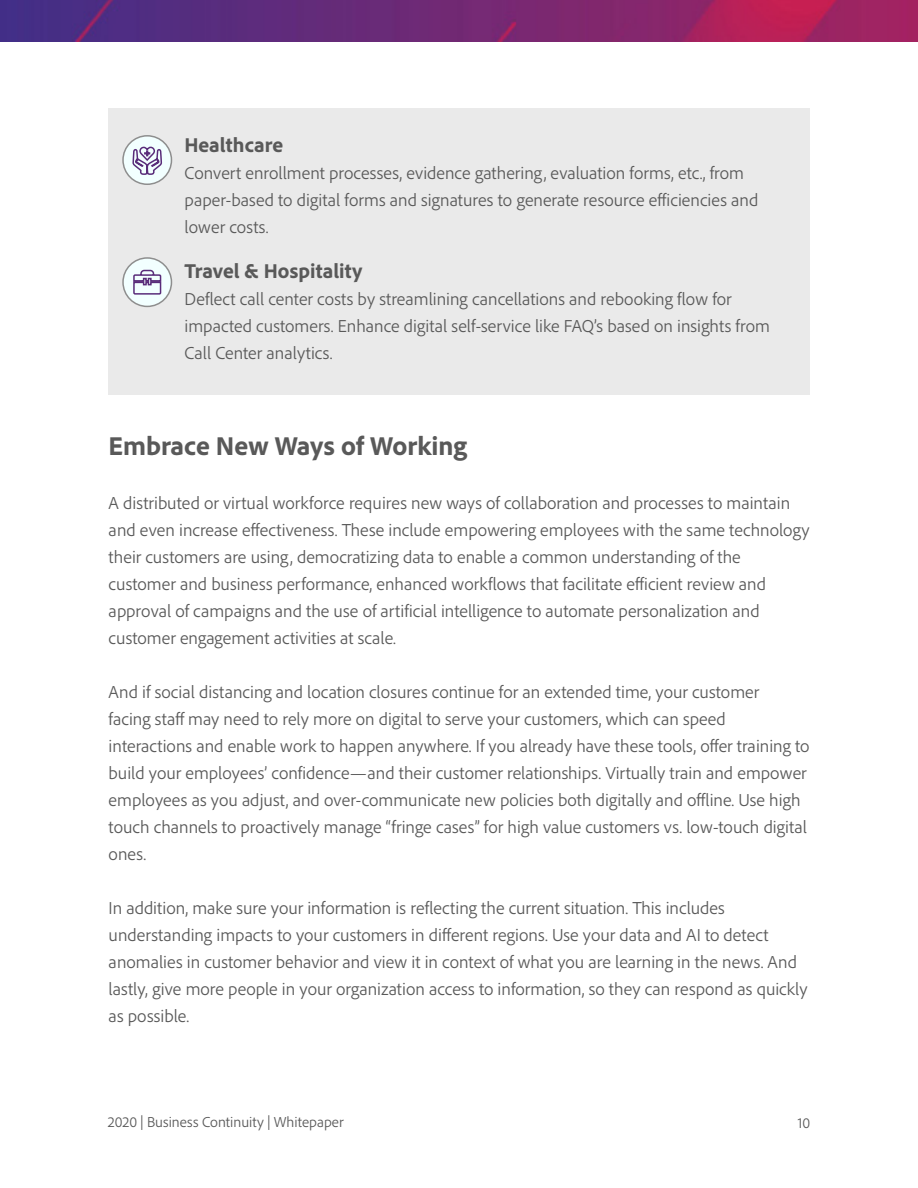
<style>
.page{position:relative;width:918px;height:1188px;background:#fff}
.page>*{position:absolute;margin:0;border:0;box-sizing:border-box;transform-origin:0 0}
.t1{font:800 27px "Adobe Clean";color:#595959}
.t2{font:800 21px "Adobe Clean";color:#595959}
.t3{font:300 18px/27px "Adobe Clean";color:#595959}
.t4{font:300 15px "Adobe Clean";color:#595959}
</style>
<div class="page">
<img style="left:0;top:0;width:918px;height:42px">
<div style="left:108px;top:108px;width:702px;height:286px;background:#eaeaea"></div>
<div style="left:123px;top:136px;width:48px;height:48px;background:#f2ffff;border-radius:50%"></div>
<div style="left:122px;top:135px;width:50px;height:50px;border:2px solid #8e8e8e;border-radius:50%"></div>
<svg style="left:132px;top:146px;width:30px;height:29px"></svg>
<div style="left:123px;top:258px;width:48px;height:48px;background:#f2ffff;border-radius:50%"></div>
<div style="left:122px;top:257px;width:50px;height:50px;border:2px solid #8e8e8e;border-radius:50%"></div>
<svg style="left:133px;top:269px;width:29px;height:26px"></svg>
<p class="t2" style="left:185px;top:131px;width:100px">Healthcare</p>
<p class="t3" style="left:185px;top:159px;width:575px">Convert enrollment processes, evidence gathering, evaluation forms, etc., from paper-based to digital forms and signatures to generate resource efficiencies and lower costs.</p>
<p class="t2" style="left:185px;top:257px;width:179px">Travel &amp; Hospitality</p>
<p class="t3" style="left:185px;top:285px;width:587px">Deflect call center costs by streamlining cancellations and rebooking flow for impacted customers. Enhance digital self-service like FAQ’s based on insights from<br>Call Center analytics.</p>
<h1 class="t1" style="left:109px;top:428px;width:360px">Embrace New Ways of Working</h1>
<p class="t3" style="left:109px;top:489px;width:703px">A distributed or virtual workforce requires new ways of collaboration and processes to maintain and even increase effectiveness. These include empowering employees with the same technology their customers are using, democratizing data to enable a common understanding of the customer and business performance, enhanced workflows that facilitate efficient review and approval of campaigns and the use of artificial intelligence to automate personalization and customer engagement activities at scale.</p>
<p class="t3" style="left:109px;top:678px;width:702px">And if social distancing and location closures continue for an extended time, your customer<br>facing staff may need to rely more on digital to serve your customers, which can speed interactions and enable work to happen anywhere. If you already have these tools, offer training to build your employees’ confidence—and their customer relationships. Virtually train and empower employees as you adjust, and over-communicate new policies both digitally and offline. Use high touch channels to proactively manage “fringe cases” for high value customers vs. low-touch digital ones.</p>
<p class="t3" style="left:109px;top:894px;width:700px">In addition, make sure your information is reflecting the current situation. This includes understanding impacts to your customers in different regions. Use your data and AI to detect anomalies in customer behavior and view it in context of what you are learning in the news. And lastly, give more people in your organization access to information, so they can respond as quickly as possible.</p>
<p class="t4" style="left:108px;top:1112px;width:237px">2020 | Business Continuity | Whitepaper</p>
<p class="t4" style="left:798px;top:1114px;width:14px">10</p>
</div>
